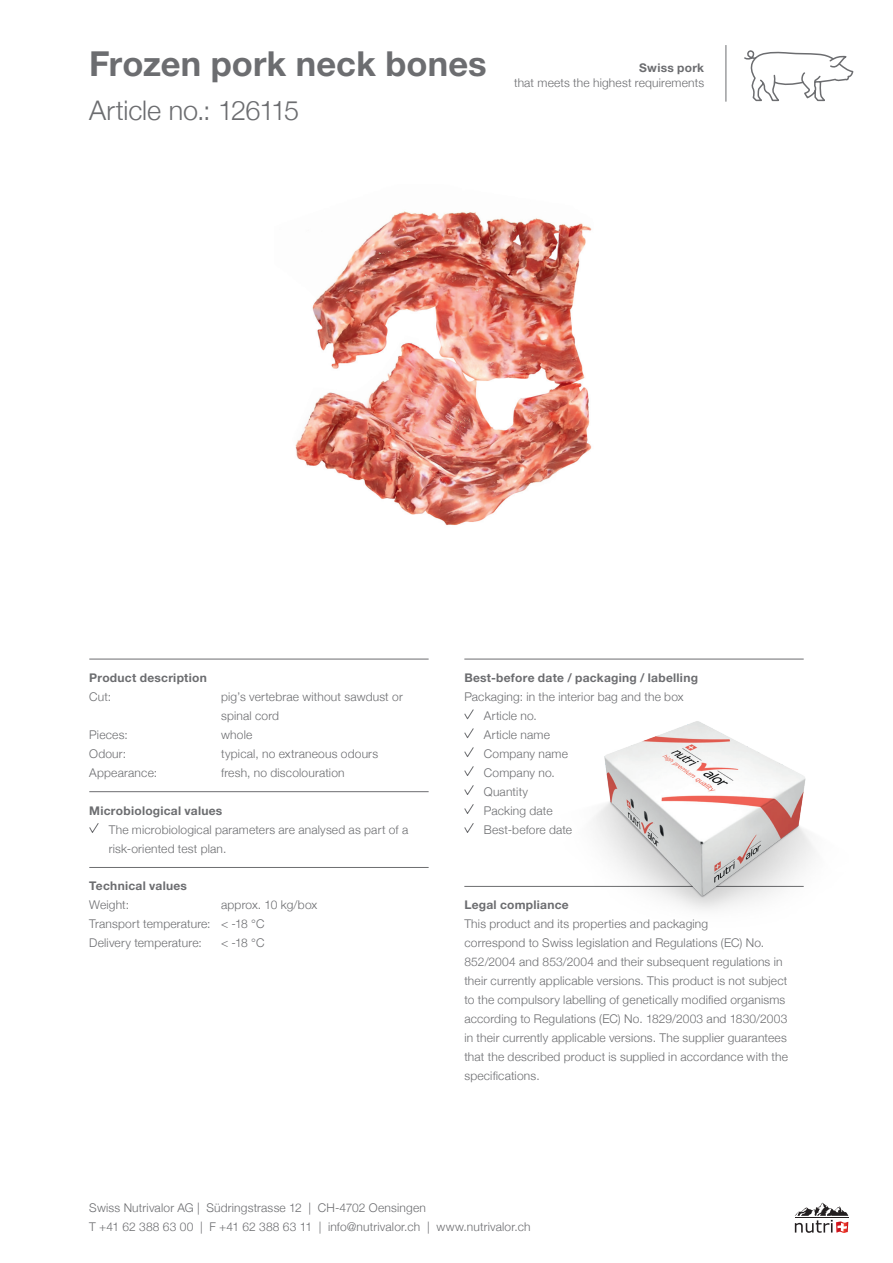
<style>
.page{position:relative;width:893px;height:1263px;background:#fff}
.page>*{position:absolute;margin:0;border:0;box-sizing:border-box;transform-origin:0 0}
.t1{font:700 34.5px "Helvetica Neue LT Std";color:#6c6d70}
.t2{font:300 27px "Helvetica Neue";letter-spacing:-.01em;color:#6c6d70}
.t3{font:300 12px/18.9px "Helvetica Neue";letter-spacing:.015em;color:#6c6d70}
.t4{font:700 12px "Helvetica Neue LT Std";letter-spacing:.02em;color:#6c6d70}
</style>
<div class="page">
<img style="left:295px;top:211px;width:297px;height:314px">
<hr style="left:464px;top:659px;width:340px;height:1px;background:#6c6d70">
<svg style="left:464px;top:709px;width:10px;height:11px"></svg>
<svg style="left:464px;top:728px;width:10px;height:11px"></svg>
<svg style="left:464px;top:747px;width:10px;height:10px"></svg>
<svg style="left:464px;top:766px;width:10px;height:10px"></svg>
<svg style="left:464px;top:785px;width:10px;height:10px"></svg>
<svg style="left:464px;top:804px;width:10px;height:10px"></svg>
<svg style="left:464px;top:823px;width:10px;height:10px"></svg>
<hr style="left:464px;top:886px;width:340px;height:1px;background:#6c6d70">
<hr style="left:89px;top:659px;width:340px;height:1px;background:#6c6d70">
<hr style="left:89px;top:791px;width:340px;height:1px;background:#6c6d70">
<svg style="left:89px;top:823px;width:10px;height:10px"></svg>
<hr style="left:89px;top:867px;width:340px;height:1px;background:#6c6d70">
<svg style="left:744px;top:50px;width:110px;height:52px"></svg>
<hr style="left:725px;top:45px;width:1px;height:57px;background:#6c6d70">
<img style="left:540px;top:721px;width:275px;height:189px">
<svg style="left:795px;top:1203px;width:53px;height:30px"></svg>
<h1 class="t1" style="left:89px;top:42px;width:399px">Frozen pork neck bones</h1>
<h2 class="t2" style="left:89px;top:89px;width:211px">Article no.: 126115</h2>
<p class="t4" style="left:639px;top:61px;width:66px">Swiss pork</p>
<p class="t3" style="left:514px;top:73px;width:192px">that meets the highest requirements</p>
<p class="t4" style="left:89px;top:670px;width:119px">Product description</p>
<p class="t3" style="left:89px;top:686px;width:24px">Cut:</p>
<p class="t3" style="left:221px;top:686px;width:183px">pig’s vertebrae without sawdust or spinal cord</p>
<p class="t3" style="left:89px;top:724px;width:40px">Pieces:</p>
<p class="t3" style="left:221px;top:724px;width:33px">whole</p>
<p class="t3" style="left:89px;top:743px;width:38px">Odour:</p>
<p class="t3" style="left:221px;top:743px;width:158px">typical, no extraneous odours</p>
<p class="t3" style="left:89px;top:762px;width:69px">Appearance:</p>
<p class="t3" style="left:221px;top:762px;width:125px">fresh, no discolouration</p>
<p class="t4" style="left:89px;top:803px;width:135px">Microbiological values</p>
<p class="t3" style="left:109px;top:819px;width:301px">The microbiological parameters are analysed as part of a risk-oriented test plan.</p>
<p class="t4" style="left:89px;top:879px;width:99px">Technical values</p>
<p class="t3" style="left:89px;top:895px;width:41px">Weight:</p>
<p class="t3" style="left:89px;top:895px;width:230px;text-indent:132px">approx. 10 kg/box<br>Transport temperature: &lt; -18 °C<br>Delivery temperature:</p>
<p class="t3" style="left:221px;top:933px;width:45px">&lt; -18 °C</p>
<p class="t4" style="left:464px;top:670px;width:235px">Best-before date / packaging / labelling</p>
<p class="t3" style="left:484px;top:686px;width:201px;text-indent:-20px">Packaging: in the interior bag and the box<br>Article no.<br>Article name<br>Company name<br>Company no.<br>Quantity<br>Packing date<br>Best-before date</p>
<p class="t4" style="left:464px;top:898px;width:106px">Legal compliance</p>
<p class="t3" style="left:464px;top:914px;width:325px">This product and its properties and packaging<br>correspond to Swiss legislation and Regulations (EC) No.<br>852/2004 and 853/2004 and their subsequent regulations in their currently applicable versions. This product is not subject to the compulsory labelling of genetically modified organisms according to Regulations (EC) No. 1829/2003 and 1830/2003 in their currently applicable versions. The supplier guarantees that the described product is supplied in accordance with the specifications.</p>
<p class="t3" style="left:89px;top:1198px;width:443px">Swiss Nutrivalor AG | Südringstrasse 12 | CH-4702 Oensingen<br>T +41 62 388 63 00 | F +41 62 388 63 11 | info@nutrivalor.ch | www.nutrivalor.ch</p>
</div>
